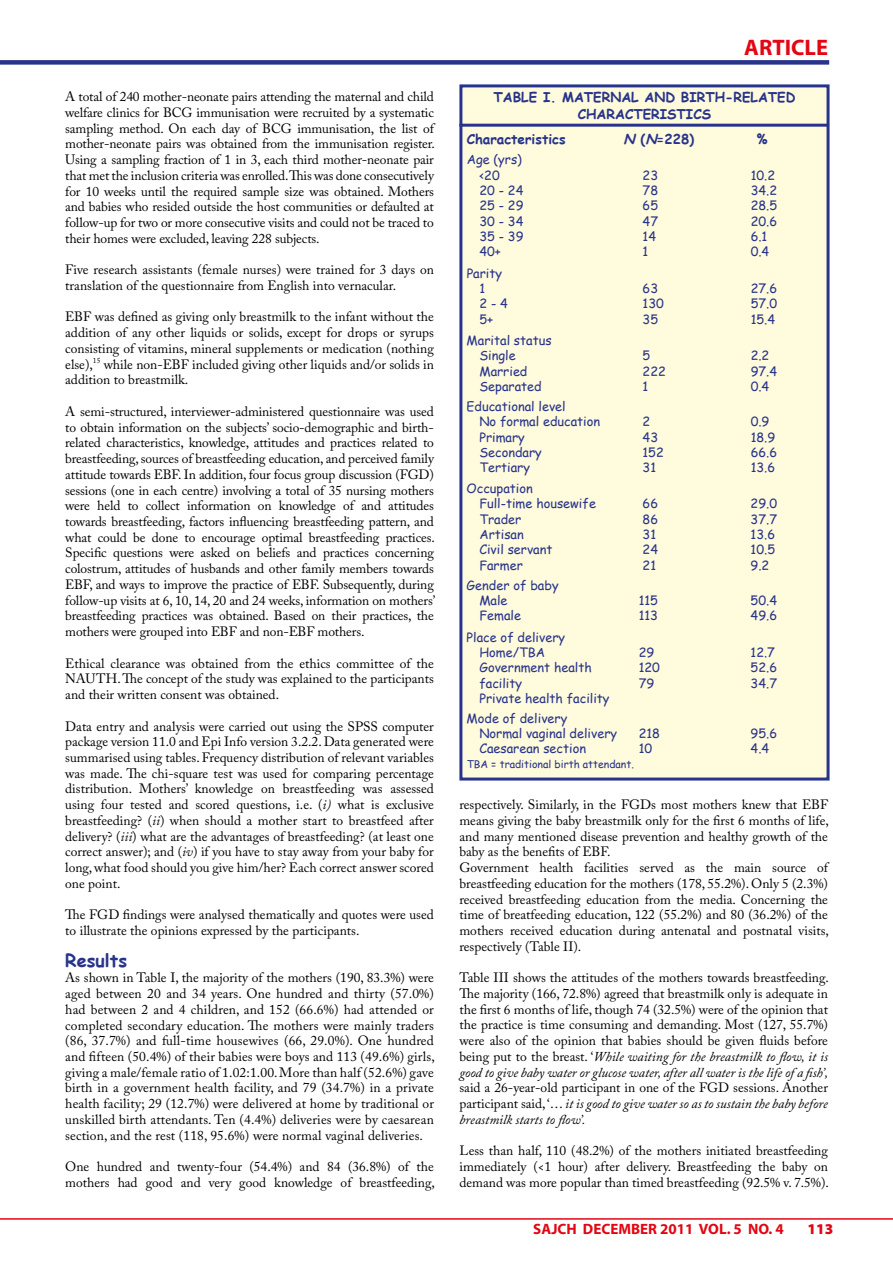
<style>
.page{position:relative;width:893px;height:1263px;background:#fff}
.page>*{position:absolute;margin:0;border:0;box-sizing:border-box;transform-origin:0 0}
.t1{font:700 22.5px "Myriad Pro";color:#e30613}
.t2{font:700 18px "Comic Sans MS";color:#28348b}
.t3{font:700 15px "Myriad Pro";color:#e30613}
.t4{font:900 15px "Myriad Pro";color:#e30613}
.t5{font:13.5px/15.8px "Adobe Caslon Pro";color:#000;text-align:justify}
.t6{font:700 13.5px/16.2px "Comic Sans MS";color:#28348b;text-align:center}
.t7{font:12.75px/15.3px "Comic Sans MS";color:#28348b}
.t8{font:10.5px "Comic Sans MS";color:#28348b}
.s1{font-style:italic}
</style>
<div class="page">
<hr style="left:0;top:1218px;width:893px;height:2px;background:#e30613">
<div style="left:0;top:60px;width:829px;height:5px;background:#28348b"></div>
<div style="left:461px;top:86px;width:367px;height:693px;background:#fffbdc"></div>
<div style="left:459px;top:84px;width:370px;height:696px;border:3px solid #28348b"></div>
<hr style="left:459px;top:124px;width:369px;height:3px;background:#28348b">
<p class="t5" style="left:65px;top:89px;width:371px">A total of 240 mother-neonate pairs attending the maternal and child welfare clinics for BCG immunisation were recruited by a systematic sampling method. On each day of BCG immunisation, the list of mother-neonate pairs was obtained from the immunisation register.<br>Using a sampling fraction of 1 in 3, each third mother-neonate pair that met the inclusion criteria was enrolled. This was done consecutively for 10 weeks until the required sample size was obtained. Mothers and babies who resided outside the host communities or defaulted at follow-up for two or more consecutive visits and could not be traced to their homes were excluded, leaving 228 subjects.</p>
<p class="t5" style="left:65px;top:262px;width:370px">Five research assistants (female nurses) were trained for 3 days on translation of the questionnaire from English into vernacular.</p>
<p class="t5" style="left:65px;top:309px;width:370px">EBF was defined as giving only breastmilk to the infant without the addition of any other liquids or solids, except for drops or syrups consisting of vitamins, mineral supplements or medication (nothing else),<sup>15</sup> while non-EBF included giving other liquids and/or solids in addition to breastmilk.</p>
<p class="t5" style="left:65px;top:403px;width:371px">A semi-structured, interviewer-administered questionnaire was used to obtain information on the subjects’ socio-demographic and birth&shy;related characteristics, knowledge, attitudes and practices related to breastfeeding, sources of breastfeeding education, and perceived family attitude towards EBF. In addition, four focus group discussion (FGD) sessions (one in each centre) involving a total of 35 nursing mothers were held to collect information on knowledge of and attitudes towards breastfeeding, factors influencing breastfeeding pattern, and what could be done to encourage optimal breastfeeding practices.<br>Specific questions were asked on beliefs and practices concerning colostrum, attitudes of husbands and other family members towards EBF, and ways to improve the practice of EBF. Subsequently, during follow-up visits at 6, 10, 14, 20 and 24 weeks, information on mothers’ breastfeeding practices was obtained. Based on their practices, the mothers were grouped into EBF and non-EBF mothers.</p>
<p class="t5" style="left:65px;top:655px;width:370px">Ethical clearance was obtained from the ethics committee of the NAUTH. The concept of the study was explained to the participants and their written consent was obtained.</p>
<p class="t5" style="left:65px;top:718px;width:370px">Data entry and analysis were carried out using the SPSS computer package version 11.0 and Epi Info version 3.2.2. Data generated were summarised using tables. Frequency distribution of relevant variables was made. The chi-square test was used for comparing percentage distribution. Mothers’ knowledge on breastfeeding was assessed using four tested and scored questions, i.e. (<span class="s1">i)</span> what is exclusive breastfeeding? (<span class="s1">ii</span>) when should a mother start to breastfeed after delivery? (<span class="s1">iii</span>) what are the advantages of breastfeeding? (at least one correct answer); and (<span class="s1">iv</span>) if you have to stay away from your baby for long, what food should you give him/her? Each correct answer scored one point.</p>
<p class="t5" style="left:65px;top:907px;width:370px">The FGD findings were analysed thematically and quotes were used to illustrate the opinions expressed by the participants.</p>
<h2 class="t2" style="left:65px;top:947px;width:63px">Results</h2>
<p class="t5" style="left:65px;top:970px;width:371px">As shown in Table I, the majority of the mothers (190, 83.3%) were aged between 20 and 34 years. One hundred and thirty (57.0%) had between 2 and 4 children, and 152 (66.6%) had attended or completed secondary education. The mothers were mainly traders (86, 37.7%) and full-time housewives (66, 29.0%). One hundred and fifteen (50.4%) of their babies were boys and 113 (49.6%) girls, giving a male/female ratio of 1.02:1.00. More than half (52.6%) gave birth in a government health facility, and 79 (34.7%) in a private health facility; 29 (12.7%) were delivered at home by traditional or unskilled birth attendants. Ten (4.4%) deliveries were by caesarean section, and the rest (118, 95.6%) were normal vaginal deliveries.</p>
<p class="t5" style="left:65px;top:1158px;width:371px">One hundred and twenty-four (54.4%) and 84 (36.8%) of the mothers had good and very good knowledge of breastfeeding,</p>
<h1 class="t1" style="left:744px;top:33px;width:85px">ARTICLE</h1>
<p class="t6" style="left:493px;top:89px;width:303px">TABLE I. MATERNAL AND BIRTH-RELATED<br>CHARACTERISTICS</p>
<p class="t6" style="left:467px;top:130px;width:100px">Characteristics</p>
<p class="t6" style="left:624px;top:130px;width:72px"><span class="s1">N</span> (<span class="s1">N</span>=228)</p>
<p class="t6" style="left:757px;top:130px;width:13px">%</p>
<p class="t7" style="left:479px;top:152px;width:46px;text-indent:-13px">Age (yrs) &lt;20<br>20 - 24<br>25 - 29<br>30 - 34<br>35 - 39<br>40+</p>
<p class="t7" style="left:643px;top:167px;width:17px">23<br>78<br>65<br>47<br>14<br>1</p>
<p class="t7" style="left:751px;top:167px;width:28px">10.2<br>34.2<br>28.5<br>20.6<br>6.1<br>0.4</p>
<p class="t7" style="left:479px;top:265px;width:30px;text-indent:-13px">Parity<br>1<br>2 - 4<br>5+</p>
<p class="t7" style="left:479px;top:332px;width:74px;text-indent:-13px">Marital status<br>Single<br>Married<br>Separated</p>
<p class="t7" style="left:479px;top:398px;width:122px;text-indent:-13px">Educational level<br>No formal education<br>Primary<br>Secondary<br>Tertiary</p>
<p class="t7" style="left:479px;top:480px;width:118px;text-indent:-13px">Occupation<br>Full-time housewife<br>Trader<br>Artisan<br>Civil servant<br>Farmer</p>
<p class="t7" style="left:479px;top:577px;width:81px;text-indent:-13px">Gender of baby<br>Male<br>Female</p>
<p class="t7" style="left:479px;top:629px;width:132px;text-indent:-13px">Place of delivery<br>Home/TBA<br>Government health facility<br>Private health facility</p>
<p class="t7" style="left:479px;top:710px;width:139px;text-indent:-13px">Mode of delivery<br>Normal vaginal delivery<br>Caesarean section</p>
<p class="t7" style="left:643px;top:280px;width:23px">63<br>130<br>35</p>
<p class="t7" style="left:751px;top:280px;width:28px;text-align:justify">27.6<br>57.0<br>15.4</p>
<p class="t7" style="left:643px;top:348px;width:25px">5<br>222<br>1</p>
<p class="t7" style="left:751px;top:348px;width:28px">2.2<br>97.4<br>0.4</p>
<p class="t7" style="left:643px;top:414px;width:23px">2<br>43<br>152<br>31</p>
<p class="t7" style="left:751px;top:414px;width:28px">0.9<br>18.9<br>66.6<br>13.6</p>
<p class="t7" style="left:643px;top:496px;width:17px">66<br>86<br>31<br>24<br>21</p>
<p class="t7" style="left:751px;top:496px;width:28px">29.0<br>37.7<br>13.6<br>10.5<br>9.2</p>
<p class="t7" style="left:639px;top:592px;width:21px">115<br>113</p>
<p class="t7" style="left:751px;top:592px;width:28px">50.4<br>49.6</p>
<p class="t7" style="left:639px;top:644px;width:23px">29<br>120<br>79</p>
<p class="t7" style="left:751px;top:644px;width:28px">12.7<br>52.6<br>34.7</p>
<p class="t7" style="left:639px;top:725px;width:23px">218<br>10</p>
<p class="t7" style="left:751px;top:725px;width:28px">95.6<br>4.4</p>
<p class="t8" style="left:467px;top:757px;width:169px">TBA = traditional birth attendant.</p>
<p class="t5" style="left:459px;top:797px;width:371px;text-align:left">respectively. Similarly, in the FGDs most mothers knew that EBF means giving the baby breastmilk only for the first 6 months of life, and many mentioned disease prevention and healthy growth of the baby as the benefits of EBF.<br>Government health facilities served as the main source of breastfeeding education for the mothers (178, 55.2%). Only 5 (2.3%) received breastfeeding education from the media. Concerning the time of breatfeeding education, 122 (55.2%) and 80 (36.2%) of the mothers received education during antenatal and postnatal visits, respectively (Table II).</p>
<p class="t5" style="left:459px;top:970px;width:371px">Table III shows the attitudes of the mothers towards breastfeeding.<br>The majority (166, 72.8%) agreed that breastmilk only is adequate in the first 6 months of life, though 74 (32.5%) were of the opinion that the practice is time consuming and demanding. Most (127, 55.7%) were also of the opinion that babies should be given fluids before being put to the breast. ‘<span class="s1">While waiting for the breastmilk to flow, it is good to give baby water or glucose water, after all water is the life of a fish’,</span></p>
<p class="t5" style="left:459px;top:1080px;width:370px">said a 26-year-old participant in one of the FGD sessions. Another participant said, ‘… <span class="s1">it is good to give water so as to sustain the baby before breastmilk starts to flow’.</span></p>
<p class="t5" style="left:459px;top:1143px;width:371px">Less than half, 110 (48.2%) of the mothers initiated breastfeeding immediately (&lt;1 hour) after delivery. Breastfeeding the baby on demand was more popular than timed breastfeeding (92.5% v. 7.5%).</p>
<p class="t3" style="left:533px;top:1219px;width:252px">SAJCH DECEMBER 2011 VOL. 5 NO. 4</p>
<p class="t4" style="left:807px;top:1219px;width:27px">113</p>
</div>
